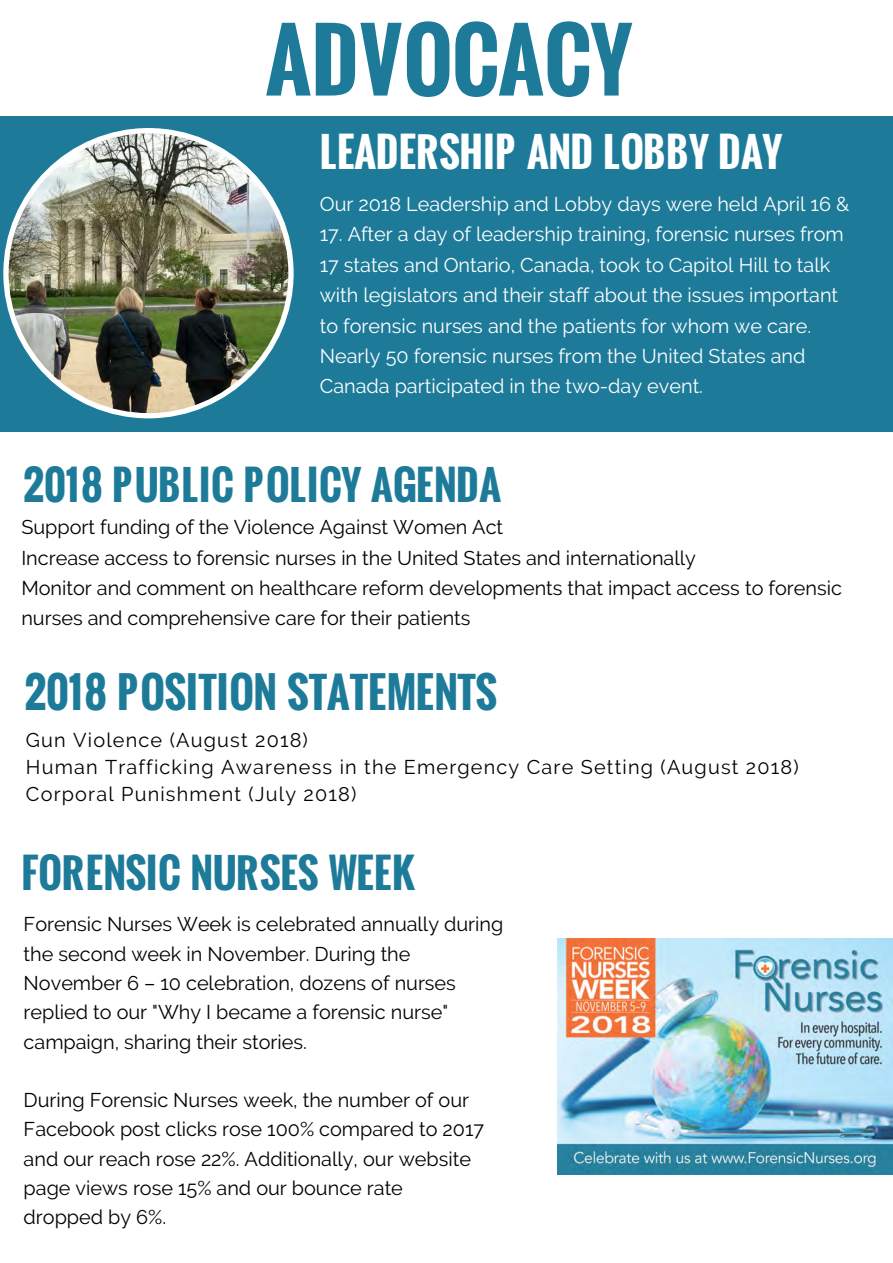
<style>
.page{position:relative;width:893px;height:1263px;background:#fff}
.page>*{position:absolute;margin:0;border:0;box-sizing:border-box;transform-origin:0 0}
.t1{font:700 82.8px "Oswald";letter-spacing:.005em;color:#1d7b99}
.t2{font:700 41.4px "Oswald";color:#1d7b99}
.t3{font:700 39.75px "Oswald";letter-spacing:.015em;color:#1d7b99}
.t4{font:700 39.75px "Oswald";letter-spacing:.01em;color:#fff}
.t5{font:19.8px/29.2px "Raleway";color:#000}
.t6{font:19.8px/30.5px "Raleway";color:#fff}
.t7{font:19.8px/27px "Raleway";letter-spacing:.06em;color:#000}
</style>
<div class="page">
<div style="left:0;top:116px;width:893px;height:315px;background:#1d7b99"></div>
<img style="left:3px;top:128px;width:291px;height:290px">
<img style="left:557px;top:938px;width:336px;height:236px">
<h1 class="t1" style="left:266px;top:-2px;width:368px">ADVOCACY</h1>
<h3 class="t4" style="left:320px;top:122px;width:464px">LEADERSHIP AND LOBBY DAY</h3>
<p class="t6" style="left:320px;top:189px;width:531px">Our 2018 Leadership and Lobby days were held April 16 &amp;</p>
<p class="t6" style="left:320px;top:219px;width:526px">17. After a day of leadership training, forensic nurses from 17 states and Ontario, Canada, took to Capitol Hill to talk with legislators and their staff about the issues important to forensic nurses and the patients for whom we care.<br>Nearly 50 forensic nurses from the United States and Canada participated in the two-day event.</p>
<h3 class="t3" style="left:24px;top:455px;width:479px">2018 PUBLIC POLICY AGENDA</h3>
<p class="t5" style="left:21px;top:512px;width:822px;line-height:30.5px">Support funding of the Violence Against Women Act<br>Increase access to forensic nurses in the United States and internationally<br>Monitor and comment on healthcare reform developments that impact access to forensic nurses and comprehensive care for their patients</p>
<h2 class="t2" style="left:25px;top:661px;width:474px">2018 POSITION STATEMENTS</h2>
<p class="t7" style="left:26px;top:726px;width:774px">Gun Violence (August 2018)<br>Human Trafficking Awareness in the Emergency Care Setting (August 2018)<br>Corporal Punishment (July 2018)</p>
<h3 class="t3" style="left:21px;top:843px;width:394px">FORENSIC NURSES WEEK</h3>
<p class="t5" style="left:24px;top:910px;width:481px">Forensic Nurses Week is celebrated annually during the second week in November. During the November 6 – 10 celebration, dozens of nurses replied to our "Why I became a forensic nurse" campaign, sharing their stories.</p>
<p class="t5" style="left:24px;top:1085px;width:462px">During Forensic Nurses week, the number of our Facebook post clicks rose 100% compared to 2017 and our reach rose 22%. Additionally, our website page views rose 15% and our bounce rate dropped by 6%.</p>
</div>
